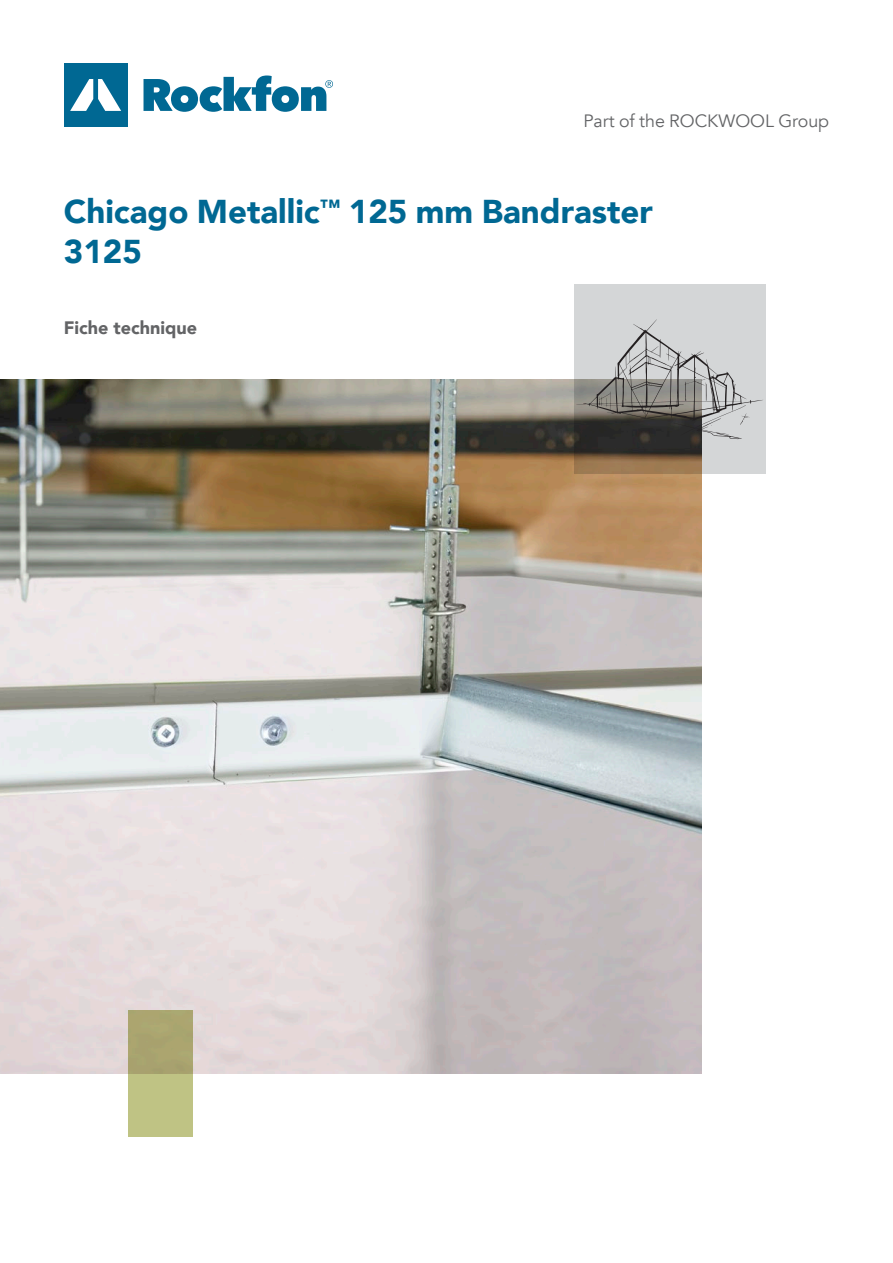
<style>
.page{position:relative;width:893px;height:1263px;background:#fff}
.page>*{position:absolute;margin:0;border:0;box-sizing:border-box;transform-origin:0 0}
.t1{font:900 33px/39.6px "Avenir";color:#006893}
.t2{font:900 18px "Avenir";color:#636466}
.t3{font:17.85px "Avenir";color:#636466}
</style>
<div class="page">
<img style="left:0;top:379px;width:702px;height:694px">
<svg style="left:144px;top:75px;width:189px;height:37px"></svg>
<div style="left:64px;top:63px;width:64px;height:64px;background:#006893"></div>
<svg style="left:70px;top:79px;width:51px;height:32px"></svg>
<svg style="left:574px;top:285px;width:191px;height:189px;background:#aea9a3"></svg>
<svg style="left:576px;top:319px;width:187px;height:120px;background:#a5a5a4"></svg>
<svg style="left:128px;top:1010px;width:65px;height:126px;background:#b4b379"></svg>
<p class="t3" style="left:583px;top:110px;width:247px">Part of the ROCKWOOL Group</p>
<p class="t1" style="left:64px;top:191px;width:591px">Chicago Metallic<sup>™</sup> 125 mm Bandraster<br>3125</p>
<p class="t2" style="left:64px;top:312px;width:135px">Fiche technique</p>
</div>
